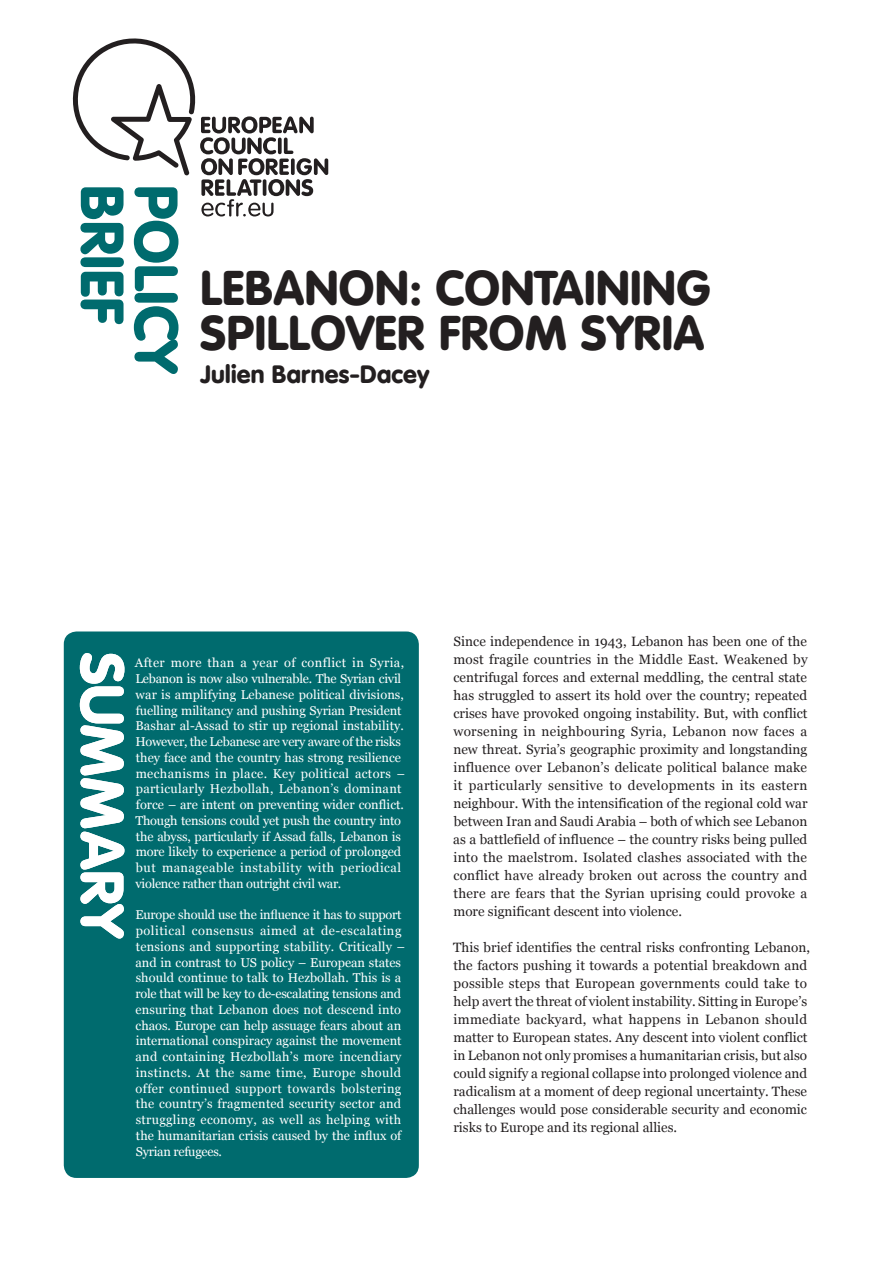
<style>
.page{position:relative;width:893px;height:1263px;background:#fff}
.page>*{position:absolute;margin:0;border:0;box-sizing:border-box;transform-origin:0 0}
.t1{font:900 60px "VAG Rounded";color:#006b6e}
.t2{font:900 60px "VAG Rounded";letter-spacing:.01em;color:#fff}
.t3{font:900 48px/45px "VAG Rounded";letter-spacing:.01em;color:#231f20}
.t4{font:900 24.75px "VAG Rounded";letter-spacing:.01em;color:#231f20}
._5_-_Body_Copy{font:13.5px/18px "Georgia";color:#231f20;text-align:justify}
._4_-_Summary_White_O{font:12.75px/15.8px "Georgia";color:#fff}
</style>
<div class="page">
<svg style="left:73px;top:38px;width:255px;height:179px"></svg>
<div style="left:64px;top:631px;width:355px;height:547px;background:#006b6e;border-radius:13px"></div>
<h1 class="t1" style="left:138px;top:185px;width:141px;rotate:90deg">BRIEF</h1>
<h1 class="t1" style="left:192px;top:185px;width:192px;rotate:90deg">POLICY</h1>
<h2 class="t3" style="left:200px;top:265px;width:512px">LEBANON: CONTAINING<br>SPILLOVER FROM SYRIA</h2>
<h3 class="t4" style="left:200px;top:360px;width:231px">Julien Barnes-Dacey</h3>
<p class="t2" style="left:138px;top:653px;width:288px;rotate:90deg">SUMMARY</p>
<p class="_4_-_Summary_White_O" style="left:135px;top:655px;width:272px">After more than a year of conflict in Syria, Lebanon is now also vulnerable. The Syrian civil war is amplifying Lebanese political divisions, fuelling militancy and pushing Syrian President Bashar al-Assad to stir up regional instability.<br>However, the Lebanese are very aware of the risks they face and the country has strong resilience mechanisms in place. Key political actors – particularly Hezbollah, Lebanon’s dominant force – are intent on preventing wider conflict.<br>Though tensions could yet push the country into the abyss, particularly if Assad falls, Lebanon is more likely to experience a period of prolonged but manageable instability with periodical violence rather than outright civil war.</p>
<p class="_4_-_Summary_White_O" style="left:135px;top:907px;width:271px">Europe should use the influence it has to support political consensus aimed at de-escalating tensions and supporting stability. Critically – and in contrast to US policy – European states should continue to talk to Hezbollah. This is a role that will be key to de-escalating tensions and ensuring that Lebanon does not descend into chaos. Europe can help assuage fears about an international conspiracy against the movement and containing Hezbollah’s more incendiary instincts. At the same time, Europe should offer continued support towards bolstering the country’s fragmented security sector and struggling economy, as well as helping with the humanitarian crisis caused by the influx of Syrian refugees.</p>
<p class="_5_-_Body_Copy" style="left:453px;top:633px;width:356px">Since independence in 1943, Lebanon has been one of the most fragile countries in the Middle East. Weakened by centrifugal forces and external meddling, the central state has struggled to assert its hold over the country; repeated crises have provoked ongoing instability. But, with conflict worsening in neighbouring Syria, Lebanon now faces a new threat. Syria’s geographic proximity and longstanding influence over Lebanon’s delicate political balance make it particularly sensitive to developments in its eastern neighbour. With the intensification of the regional cold war between Iran and Saudi Arabia – both of which see Lebanon as a battlefield of influence – the country risks being pulled into the maelstrom. Isolated clashes associated with the conflict have already broken out across the country and there are fears that the Syrian uprising could provoke a more significant descent into violence.</p>
<p class="_5_-_Body_Copy" style="left:453px;top:939px;width:359px;text-align:left">This brief identifies the central risks confronting Lebanon, the factors pushing it towards a potential breakdown and possible steps that European governments could take to help avert the threat of violent instability. Sitting in Europe’s immediate backyard, what happens in Lebanon should matter to European states. Any descent into violent conflict in Lebanon not only promises a humanitarian crisis, but also could signify a regional collapse into prolonged violence and radicalism at a moment of deep regional uncertainty. These challenges would pose considerable security and economic risks to Europe and its regional allies.</p>
</div>
